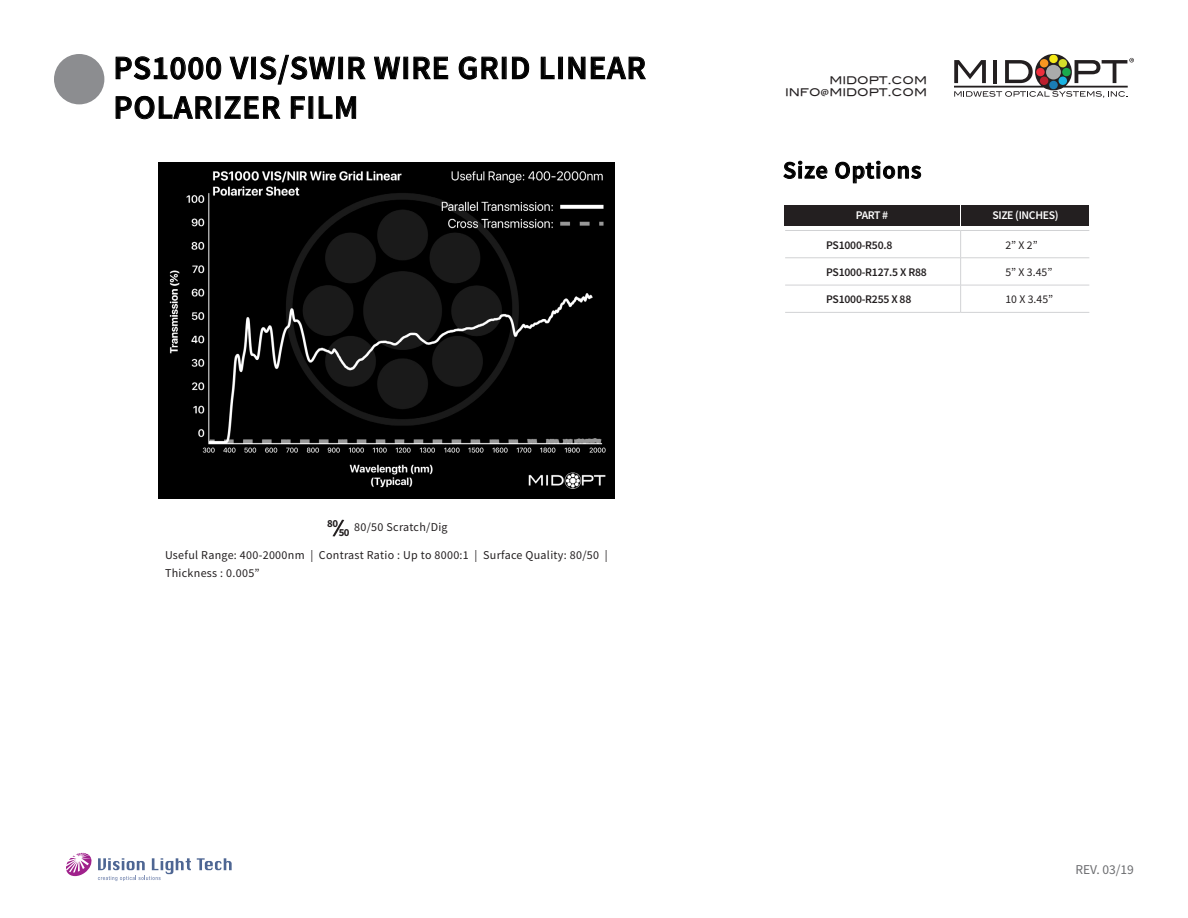
<style>
.page{position:relative;width:1188px;height:918px;background:#fff}
.page>*{position:absolute;margin:0;border:0;box-sizing:border-box;transform-origin:0 0}
.t1{font:600 33px/39.6px "Source Sans Pro";letter-spacing:.025em;color:#000}
.t2{font:600 24px "Source Sans Pro";letter-spacing:.04em;color:#000}
.t3{font:13.5px "Source Sans Pro";color:#6c6d70}
.t4{font:12px/18px "Source Sans Pro";letter-spacing:.025em;color:#231f20}
.t5{font:600 11.7px "Source Sans Pro";letter-spacing:-.02em;color:#231f20}
.t6{font:11.7px "Source Sans Pro";color:#231f20}
.t7{font:600 11.7px "Source Sans Pro";letter-spacing:-.03em;color:#fff}
.t8{font:700 10.8px "Source Sans Pro";color:#231f20}
.t9{font:10.5px/12.6px "Blair Md ITCTT Medium";color:#231f20;text-align:right}
</style>
<div class="page">
<svg style="left:954px;top:54px;width:180px;height:44px"></svg>
<svg style="left:115px;top:56px;width:106px;height:24px"></svg>
<svg style="left:229px;top:56px;width:20px;height:24px"></svg>
<div style="left:251px;top:57px;width:5px;height:22px;border:1px solid #000"></div>
<svg style="left:259px;top:55px;width:76px;height:30px"></svg>
<div style="left:338px;top:57px;width:5px;height:22px;border:1px solid #000"></div>
<svg style="left:348px;top:56px;width:18px;height:24px"></svg>
<svg style="left:374px;top:56px;width:27px;height:24px"></svg>
<div style="left:404px;top:57px;width:4px;height:22px;border:1px solid #000"></div>
<svg style="left:413px;top:56px;width:35px;height:24px"></svg>
<svg style="left:459px;top:56px;width:40px;height:24px"></svg>
<div style="left:502px;top:57px;width:5px;height:22px;border:1px solid #000"></div>
<svg style="left:512px;top:56px;width:17px;height:24px"></svg>
<svg style="left:541px;top:56px;width:14px;height:24px"></svg>
<div style="left:558px;top:57px;width:5px;height:22px;border:1px solid #000"></div>
<svg style="left:568px;top:56px;width:78px;height:24px"></svg>
<svg style="left:115px;top:96px;width:98px;height:23px"></svg>
<svg style="left:224px;top:96px;width:57px;height:23px"></svg>
<svg style="left:291px;top:96px;width:14px;height:23px"></svg>
<svg style="left:318px;top:96px;width:38px;height:23px"></svg>
<div style="left:54px;top:54px;width:50px;height:50px;background:#8c8d90;border-radius:50%"></div>
<svg style="left:98px;top:858px;width:93px;height:23px"></svg>
<svg style="left:197px;top:858px;width:35px;height:12px"></svg>
<svg style="left:66px;top:853px;width:26px;height:24px"></svg>
<svg style="left:783px;top:161px;width:45px;height:18px"></svg>
<svg style="left:835px;top:161px;width:86px;height:23px"></svg>
<hr style="left:785px;top:230px;width:176px;height:1px;background:#d1d2d4">
<hr style="left:961px;top:230px;width:128px;height:1px;background:#d1d2d4">
<hr style="left:785px;top:258px;width:176px;height:1px;background:#d1d2d4">
<hr style="left:961px;top:258px;width:128px;height:1px;background:#d1d2d4">
<hr style="left:785px;top:285px;width:176px;height:1px;background:#d1d2d4">
<hr style="left:961px;top:285px;width:128px;height:1px;background:#d1d2d4">
<svg style="left:960px;top:231px;width:1px;height:81px"></svg>
<hr style="left:785px;top:312px;width:176px;height:1px;background:#d1d2d4">
<hr style="left:961px;top:312px;width:128px;height:1px;background:#d1d2d4">
<div style="left:961px;top:205px;width:128px;height:20px;background:#231f20"></div>
<div style="left:784px;top:205px;width:176px;height:20px;background:#231f20"></div>
<svg style="left:333px;top:520px;width:11px;height:16px"></svg>
<img style="left:158px;top:162px;width:456px;height:337px">
<h1 class="t1" style="left:113px;top:48px;width:534px">PS1000 VIS/SWIR WIRE GRID LINEAR<br>POLARIZER FILM</h1>
<p class="t8" style="left:327px;top:516px;width:12px">80</p>
<p class="t4" style="left:354px;top:518px;width:95px">80/50 Scratch/Dig</p>
<p class="t8" style="left:339px;top:525px;width:12px">50</p>
<p class="t4" style="left:165px;top:546px;width:444px">Useful Range: 400-2000nm | Contrast Ratio : Up to 8000:1 | Surface Quality: 80/50 |<br>Thickness : 0.005”</p>
<p class="t9" style="left:785px;top:72px;width:143px">MIDOPT.COM<br>INFO@MIDOPT.COM</p>
<h2 class="t2" style="left:783px;top:154px;width:140px">Size Options</h2>
<p class="t7" style="left:856px;top:208px;width:34px">PART #</p>
<p class="t7" style="left:992px;top:208px;width:68px">SIZE (INCHES)</p>
<p class="t5" style="left:826px;top:237px;width:68px">PS1000-R50.8</p>
<p class="t6" style="left:1005px;top:237px;width:34px">2” X 2”</p>
<p class="t5" style="left:826px;top:264px;width:102px">PS1000-R127.5 X R88</p>
<p class="t6" style="left:1005px;top:264px;width:48px">5” X 3.45”</p>
<p class="t5" style="left:826px;top:292px;width:87px">PS1000-R255 X 88</p>
<p class="t6" style="left:1005px;top:292px;width:49px">10 X 3.45”</p>
<p class="t3" style="left:1076px;top:861px;width:60px">REV. 03/19</p>
</div>
